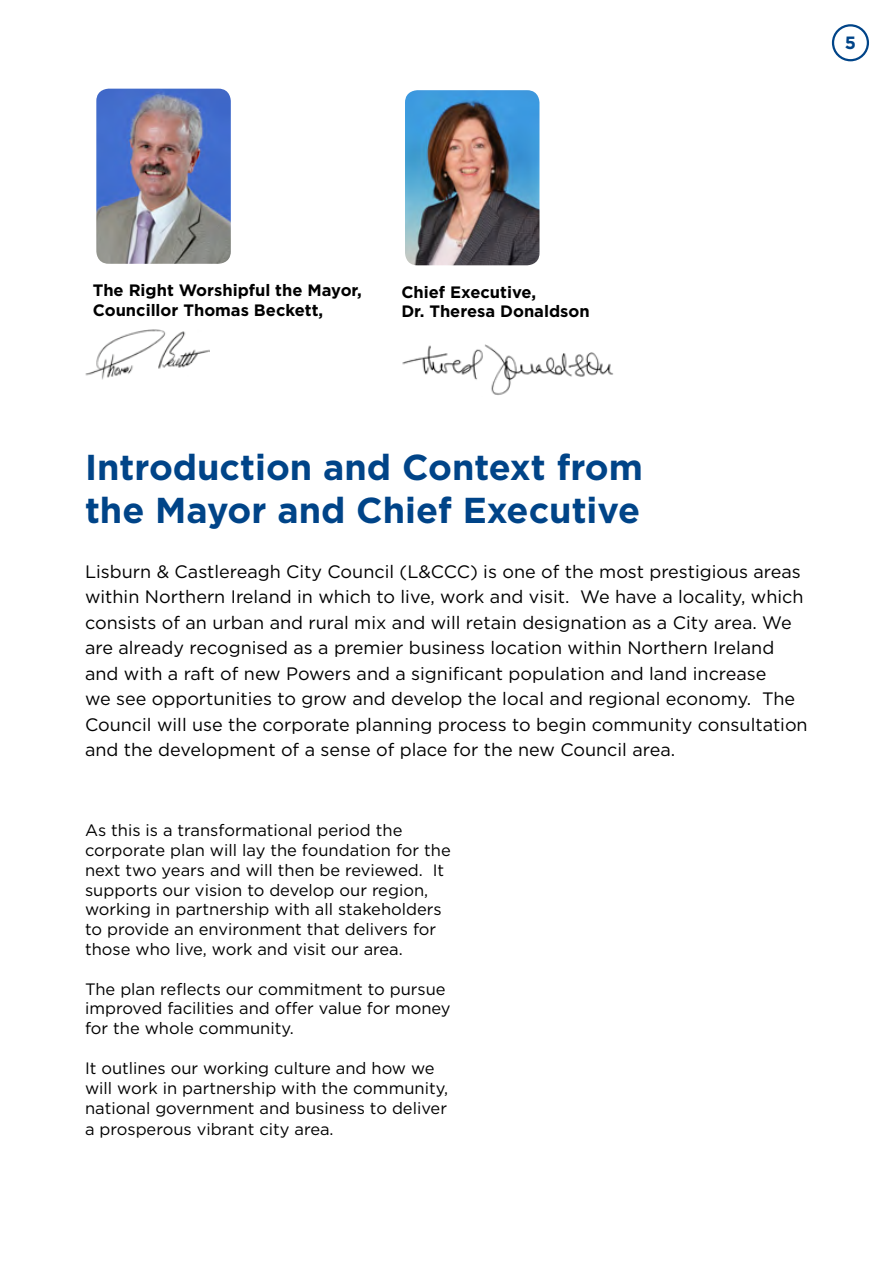
<style>
.page{position:relative;width:893px;height:1263px;background:#fff}
.page>*{position:absolute;margin:0;border:0;box-sizing:border-box;transform-origin:0 0}
.t1{font:700 36px/43.2px "Gotham";color:#048}
.t2{font:18px/25.5px "Gotham";color:#000}
.t3{font:700 17.85px "Gotham";color:#048}
.t4{font:16.5px/19.8px "Gotham";color:#000}
.t5{font:700 16.5px/19.8px "Gotham";color:#000}
</style>
<div class="page">
<img style="left:406px;top:92px;width:132px;height:172px">
<div style="left:401px;top:87px;width:142px;height:182px;border:4px solid #fff;border-radius:14px"></div>
<img style="left:402px;top:344px;width:212px;height:51px">
<div style="left:832px;top:24px;width:37px;height:37px;border:2px solid #048;border-radius:50%"></div>
<img style="left:98px;top:90px;width:131px;height:172px">
<div style="left:93px;top:85px;width:141px;height:182px;border:4px solid #fff;border-radius:14px"></div>
<img style="left:85px;top:329px;width:124px;height:50px">
<p class="t3" style="left:845px;top:31px;width:13px">5</p>
<p class="t5" style="left:93px;top:280px;width:271px">The Right Worshipful the Mayor,<br>Councillor Thomas Beckett,</p>
<p class="t5" style="left:401px;top:282px;width:190px">Chief Executive,<br>Dr. Theresa Donaldson</p>
<h1 class="t1" style="left:85px;top:445px;width:559px">Introduction and Context from the Mayor and Chief Executive</h1>
<p class="t2" style="left:85px;top:558px;width:724px">Lisburn &amp; Castlereagh City Council (L&amp;CCC) is one of the most prestigious areas within Northern Ireland in which to live, work and visit. We have a locality, which consists of an urban and rural mix and will retain designation as a City area. We are already recognised as a premier business location within Northern Ireland and with a raft of new Powers and a significant population and land increase<br>we see opportunities to grow and develop the local and regional economy. The Council will use the corporate planning process to begin community consultation and the development of a sense of place for the new Council area.</p>
<p class="t4" style="left:85px;top:820px;width:367px">As this is a transformational period the corporate plan will lay the foundation for the next two years and will then be reviewed. It supports our vision to develop our region, working in partnership with all stakeholders to provide an environment that delivers for those who live, work and visit our area.</p>
<p class="t4" style="left:85px;top:978px;width:367px">The plan reflects our commitment to pursue improved facilities and offer value for money for the whole community.</p>
<p class="t4" style="left:85px;top:1058px;width:365px">It outlines our working culture and how we will work in partnership with the community, national government and business to deliver</p>
<p class="t4" style="left:85px;top:1119px;width:250px">a prosperous vibrant city area.</p>
</div>
